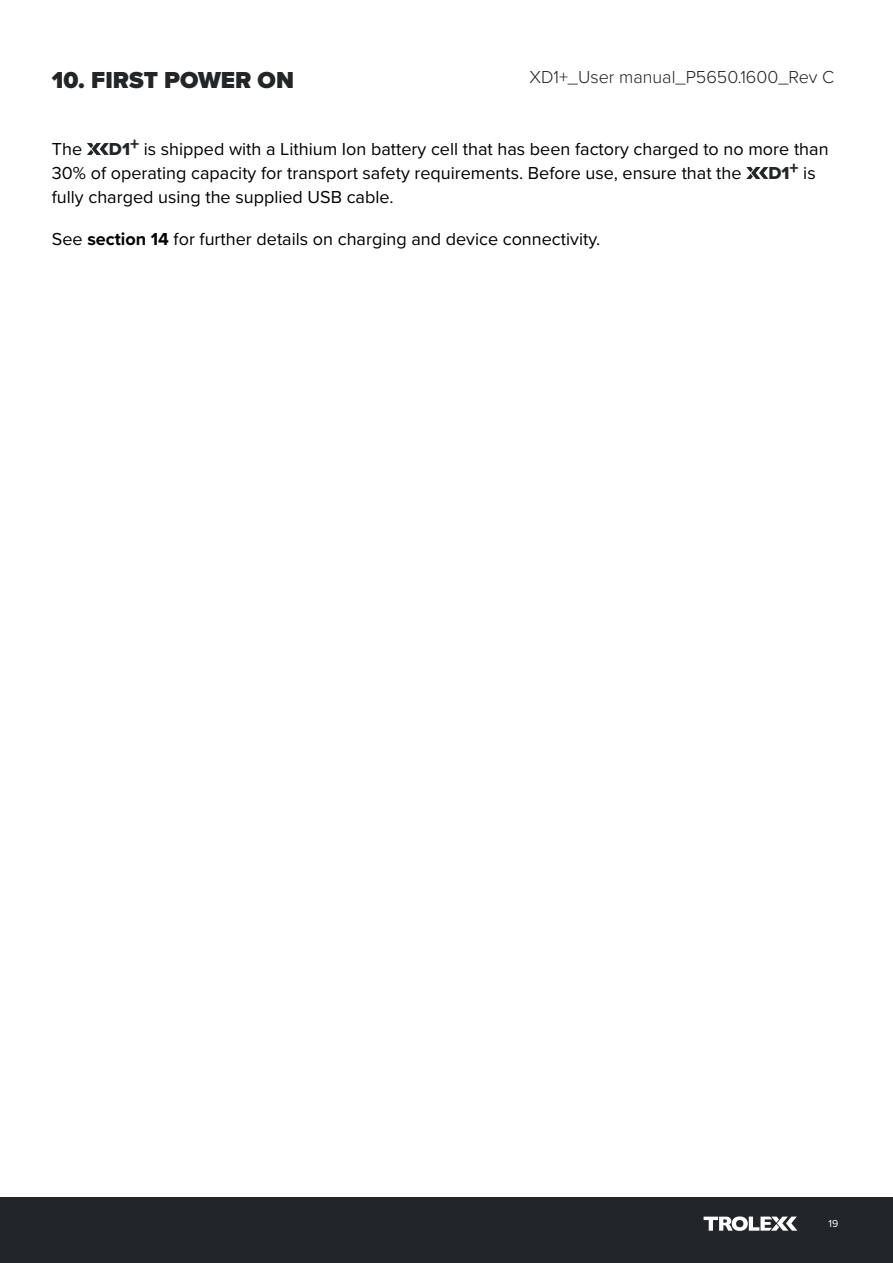
<style>
.page{position:relative;width:893px;height:1263px;background:#fff}
.page>*{position:absolute;margin:0;border:0;box-sizing:border-box;transform-origin:0 0}
.t1{font:900 24px "Proxima Nova";color:#222629}
.t2{font:18px/24px "Proxima Nova";color:#000}
.t3{font:300 18px "Proxima Nova";color:#231f20}
.t4{font:18px "Proxima Nova Extrabld";color:#212629}
.t5{font:10.5px "Proxima Nova";color:#fff}
.s1{font-family:"Proxima Nova Extrabld";color:#212629}
.s2{font-family:"Proxima Nova";color:#000}
.s3{font-weight:700}
</style>
<div class="page">
<div style="left:0;top:1197px;width:893px;height:66px;background:#222629"></div>
<svg style="left:704px;top:1216px;width:93px;height:14px"></svg>
<svg style="left:87px;top:143px;width:22px;height:12px"></svg>
<svg style="left:746px;top:167px;width:22px;height:12px"></svg>
<h1 class="t1" style="left:52px;top:70px;width:244px">10. FIRST POWER ON</h1>
<p class="t3" style="left:529px;top:68px;width:306px">XD1+_User manual_P5650.1600_Rev C</p>
<p class="t2" style="left:52px;top:137px;width:778px;text-indent:57px"><span class="s1">D1</span><sup>+</sup> is shipped with a Lithium Ion battery cell that has been factory charged to no more than<br>30% of operating capacity for transport safety requirements. Before use, ensure that the</p>
<p class="t2" style="left:52px;top:137px;width:32px">The</p>
<p class="t4" style="left:768px;top:165px;width:49px">D1+ <span class="s2">is</span></p>
<p class="t2" style="left:52px;top:185px;width:343px">fully charged using the supplied USB cable.</p>
<p class="t2" style="left:52px;top:227px;width:550px">See <span class="s3">section 14</span> for further details on charging and device connectivity.</p>
<p class="t5" style="left:828px;top:1219px;width:11px">19</p>
</div>
